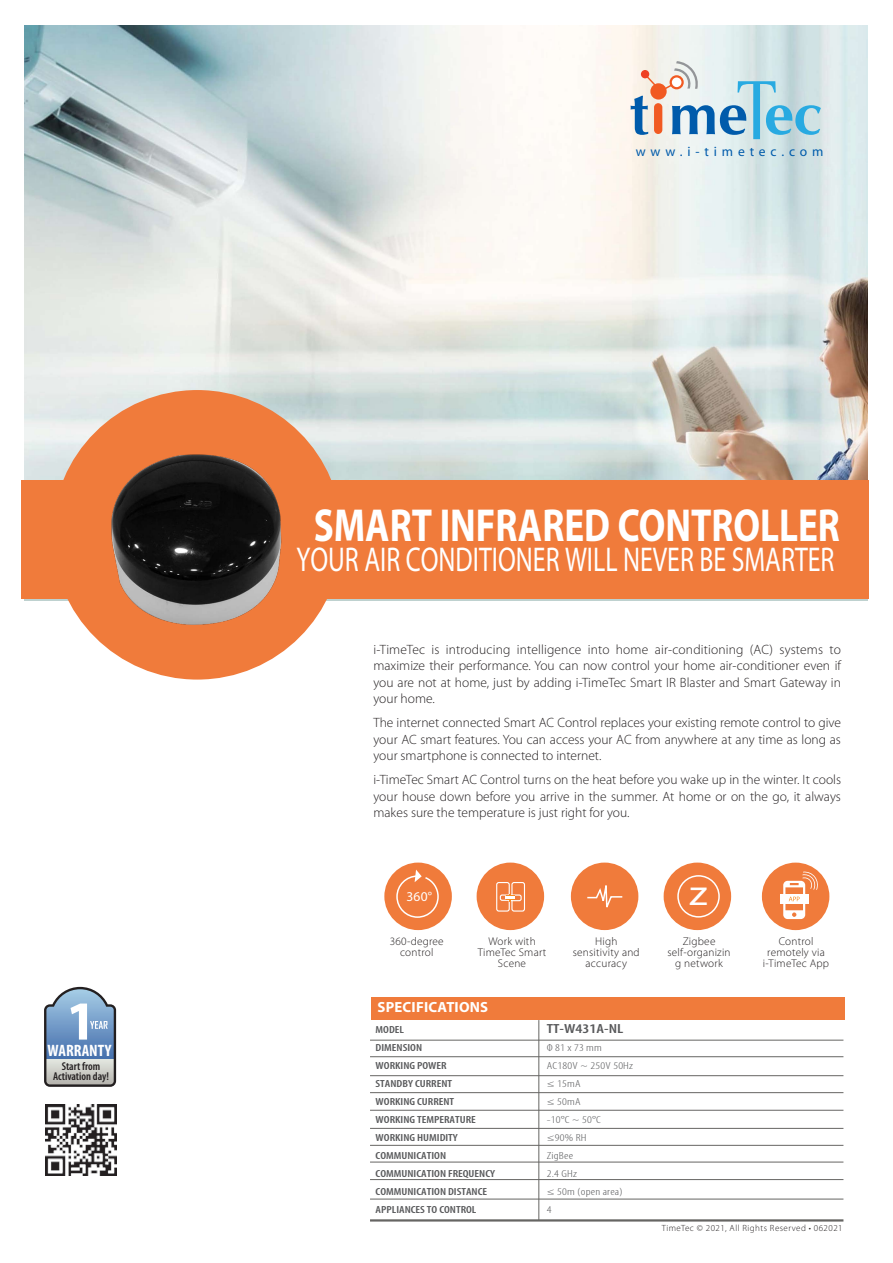
<style>
.page{position:relative;width:893px;height:1263px;background:#fff}
.page>*{position:absolute;margin:0;border:0;box-sizing:border-box;transform-origin:0 0}
.t1{font:700 55.35px "Myriad";color:#fff}
.t2{font:700 46.5px "Myriad Pro";color:#fff;scale:.8 1}
.t3{font:36px "Myriad";color:#fff;scale:1.2 1}
.t4{font:34.5px "Myriad";color:#fff;scale:.75 1}
.t5{font:700 condensed 16.5px "Myriad Pro";color:#fff}
.t6{font:700 14.7px "Myriad Pro";letter-spacing:.015em;color:#fff}
.t7{font:300 13.5px/16.5px "Myriad Pro";color:#231f20;text-align:justify}
.t8{font:13.5px "Myriad";letter-spacing:.36em;color:#005bab}
.t9{font:13.5px "Myriad Pro";color:#fff}
.t10{font:600 condensed 13.2px "Myriad Pro";color:#58595b;scale:1.28 1}
.t11{font:600 condensed 11.4px/10.4px "Myriad Pro";color:#231f20;text-align:center}
.t12{font:300 11.25px/11.2px "Myriad Pro";letter-spacing:.02em;color:#231f20;text-align:center}
.t13{font:600 condensed 10.35px/18px "Myriad Pro";color:#58595b;scale:1.2 1}
.t14{font:300 condensed 10.35px/18px "Myriad Pro";letter-spacing:.015em;color:#58595b;scale:1.28 1}
.t15{font:300 9px "Myriad Pro";letter-spacing:.05em;color:#231f20}
</style>
<div class="page">
<img style="left:25px;top:25px;width:843px;height:575px">
<svg style="left:630px;top:61px;width:191px;height:78px;background:#bacfd9"></svg>
<div style="left:371px;top:996px;width:473px;height:23px;background:#f07b3b"></div>
<hr style="left:538px;top:1020px;width:1px;height:200px;background:#666563">
<hr style="left:370px;top:1040px;width:473px;height:1px;background:#666563">
<hr style="left:370px;top:1075px;width:473px;height:1px;background:#666563">
<hr style="left:370px;top:1056px;width:473px;height:1px;background:#666563">
<hr style="left:370px;top:1092px;width:473px;height:1px;background:#666563">
<hr style="left:370px;top:1110px;width:473px;height:1px;background:#666563">
<hr style="left:370px;top:1128px;width:473px;height:1px;background:#666563">
<hr style="left:370px;top:1145px;width:473px;height:1px;background:#666563">
<hr style="left:370px;top:1162px;width:473px;height:1px;background:#666563">
<hr style="left:370px;top:1179px;width:473px;height:1px;background:#666563">
<hr style="left:370px;top:1199px;width:473px;height:1px;background:#666563">
<hr style="left:370px;top:1219px;width:473px;height:2px;background:#666563">
<div style="left:21px;top:480px;width:847px;height:118px;background:#f07b3b"></div>
<div style="left:52px;top:390px;width:290px;height:290px;background:#f07b3b;border-radius:50%"></div>
<div style="left:384px;top:862px;width:68px;height:68px;background:#f07b3b;border-radius:50%"></div>
<div style="left:477px;top:862px;width:67px;height:68px;background:#f07b3b;border-radius:50%"></div>
<div style="left:571px;top:862px;width:67px;height:68px;background:#f07b3b;border-radius:50%"></div>
<div style="left:664px;top:862px;width:67px;height:68px;background:#f07b3b;border-radius:50%"></div>
<img style="left:111px;top:454px;width:171px;height:171px">
<div style="left:677px;top:875px;width:43px;height:43px;border:2px solid #fff;border-radius:50%"></div>
<svg style="left:587px;top:885px;width:36px;height:23px"></svg>
<div style="left:762px;top:862px;width:67px;height:68px;background:#f07b3b;border-radius:50%"></div>
<div style="left:780px;top:894px;width:29px;height:9px;background:#fff"></div>
<svg style="left:783px;top:871px;width:35px;height:48px"></svg>
<svg style="left:396px;top:869px;width:44px;height:49px"></svg>
<div style="left:496px;top:882px;width:14px;height:30px;border:1px solid #fff;border-radius:2px"></div>
<div style="left:511px;top:882px;width:14px;height:30px;border:1px solid #fff;border-radius:2px"></div>
<div style="left:500px;top:894px;width:12px;height:7px;border:1px solid #fff;border-radius:2px"></div>
<div style="left:510px;top:894px;width:12px;height:7px;border:1px solid #fff;border-radius:2px"></div>
<svg style="left:505px;top:894px;width:10px;height:8px"></svg>
<img style="left:45px;top:1104px;width:71px;height:71px">
<svg style="left:44px;top:987px;width:72px;height:100px;background:#8ba2bb"></svg>
<h1 class="t1" style="left:66px;top:992px;width:32px">1</h1>
<p class="t5" style="left:48px;top:1040px;width:65px">WARRANTY</p>
<p class="t11" style="left:53px;top:1061px;width:57px">Start from<br>Activation day!</p>
<p class="t8" style="left:636px;top:145px;width:189px">www.i-timetec.com</p>
<h2 class="t2" style="left:314px;top:495px;width:659px">SMART INFRARED CONTROLLER</h2>
<h3 class="t4" style="left:296px;top:543px;width:719px">YOUR AIR CONDITIONER WILL NEVER BE SMARTER</h3>
<p class="t7" style="left:373px;top:641px;width:469px">i-TimeTec is introducing intelligence into home air-conditioning (AC) systems to maximize their performance. You can now control your home air-conditioner even if you are not at home, just by adding i-TimeTec Smart IR Blaster and Smart Gateway in your home.</p>
<p class="t7" style="left:373px;top:714px;width:469px">The internet connected Smart AC Control replaces your existing remote control to give your AC smart features. You can access your AC from anywhere at any time as long as your smartphone is connected to internet.</p>
<p class="t7" style="left:373px;top:771px;width:469px">i-TimeTec Smart AC Control turns on the heat before you wake up in the winter. It cools your house down before you arrive in the summer. At home or on the go, it always makes sure the temperature is just right for you.</p>
<p class="t9" style="left:406px;top:888px;width:27px">360°</p>
<h3 class="t3" style="left:689px;top:875px;width:17px">z</h3>
<p class="t12" style="left:390px;top:935px;width:55px">360-degree control</p>
<p class="t12" style="left:478px;top:935px;width:70px">Work with<br>TimeTec Smart<br>Scene</p>
<p class="t12" style="left:573px;top:935px;width:68px">High sensitivity and accuracy</p>
<p class="t12" style="left:667px;top:935px;width:65px">Zigbee self-organizin g network</p>
<p class="t12" style="left:763px;top:935px;width:68px">Control remotely via i-TimeTec App</p>
<p class="t6" style="left:377px;top:998px;width:112px">SPECIFICATIONS</p>
<p class="t13" style="left:376px;top:1021px;width:101px">MODEL<br>DIMENSION<br>WORKING POWER<br>STANDBY CURRENT<br>WORKING CURRENT<br>WORKING TEMPERATURE<br>WORKING HUMIDITY<br>COMMUNICATION<br>COMMUNICATION FREQUENCY<br>COMMUNICATION DISTANCE<br>APPLIANCES TO CONTROL</p>
<p class="t10" style="left:547px;top:1021px;width:61px">TT-W431A-NL</p>
<p class="t14" style="left:547px;top:1039px;width:69px">Φ 81 x 73 mm<br>AC180V ~ 250V 50Hz ≤ 15mA<br>≤ 50mA<br>-10°C ~ 50°C<br>≤90% RH<br>ZigBee<br>2.4 GHz<br>≤ 50m (open area)<br>4</p>
<p class="t15" style="left:662px;top:1223px;width:182px">TimeTec © 2021, All Rights Reserved • 062021</p>
</div>
